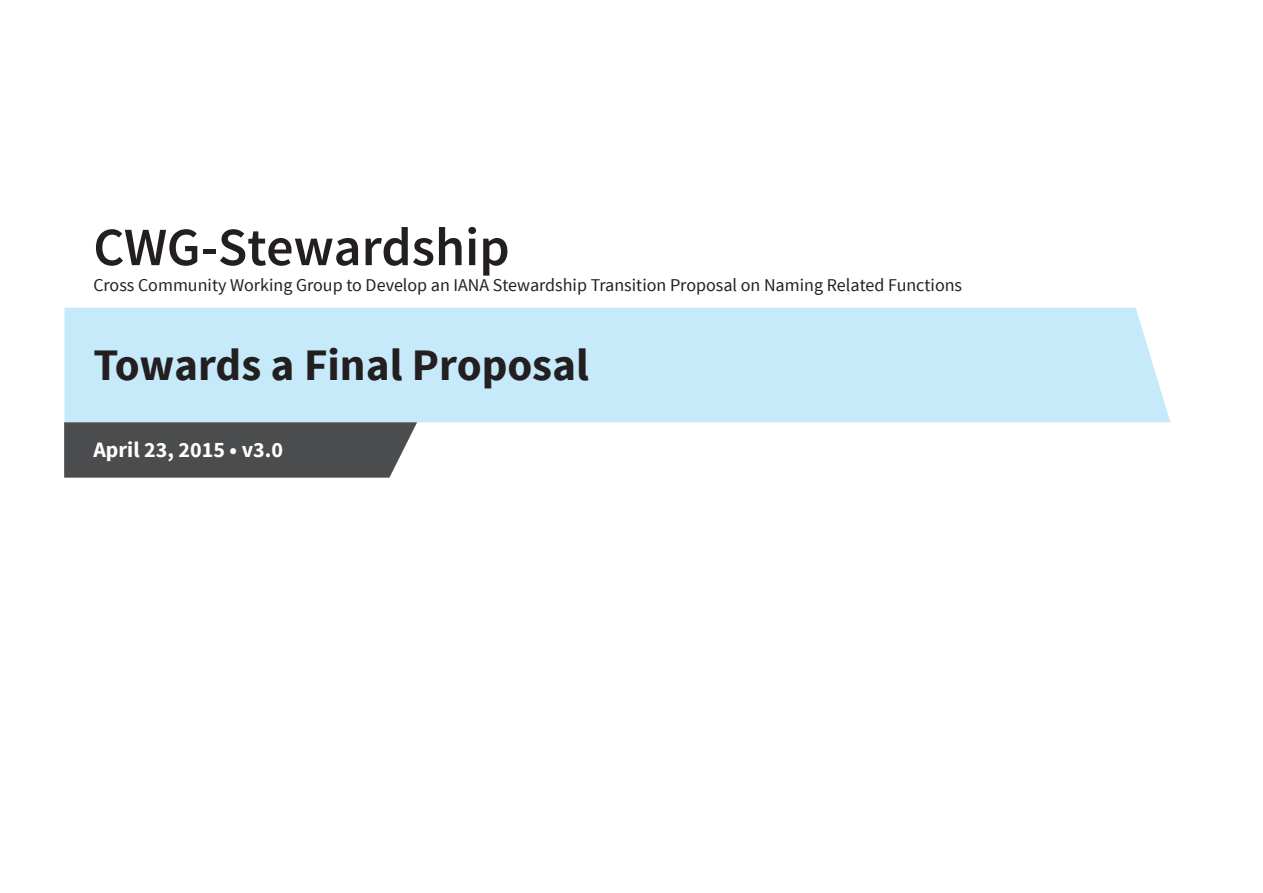
<style>
.page{position:relative;width:1263px;height:893px;background:#fff}
.page>*{position:absolute;margin:0;border:0;box-sizing:border-box;transform-origin:0 0}
.t1{font:600 54px "Source Sans Pro";color:#231f20}
.t2{font:700 45px "Source Sans Pro";color:#231f20}
.t3{font:700 21.9px "Source Sans Pro";color:#fff}
.t4{font:18px "Source Sans Pro";color:#231f20}
</style>
<div class="page">
<div style="left:64px;top:308px;width:1106px;height:114px;background:#c6eafa"></div>
<svg style="left:64px;top:422px;width:353px;height:56px;background:#535455"></svg>
<h1 class="t1" style="left:93px;top:212px;width:418px">CWG-Stewardship</h1>
<p class="t4" style="left:93px;top:273px;width:870px">Cross Community Working Group to Develop an IANA Stewardship Transition Proposal on Naming Related Functions</p>
<h2 class="t2" style="left:93px;top:336px;width:497px">Towards a Final Proposal</h2>
<p class="t3" style="left:93px;top:435px;width:191px">April 23, 2015 • v3.0</p>
</div>
